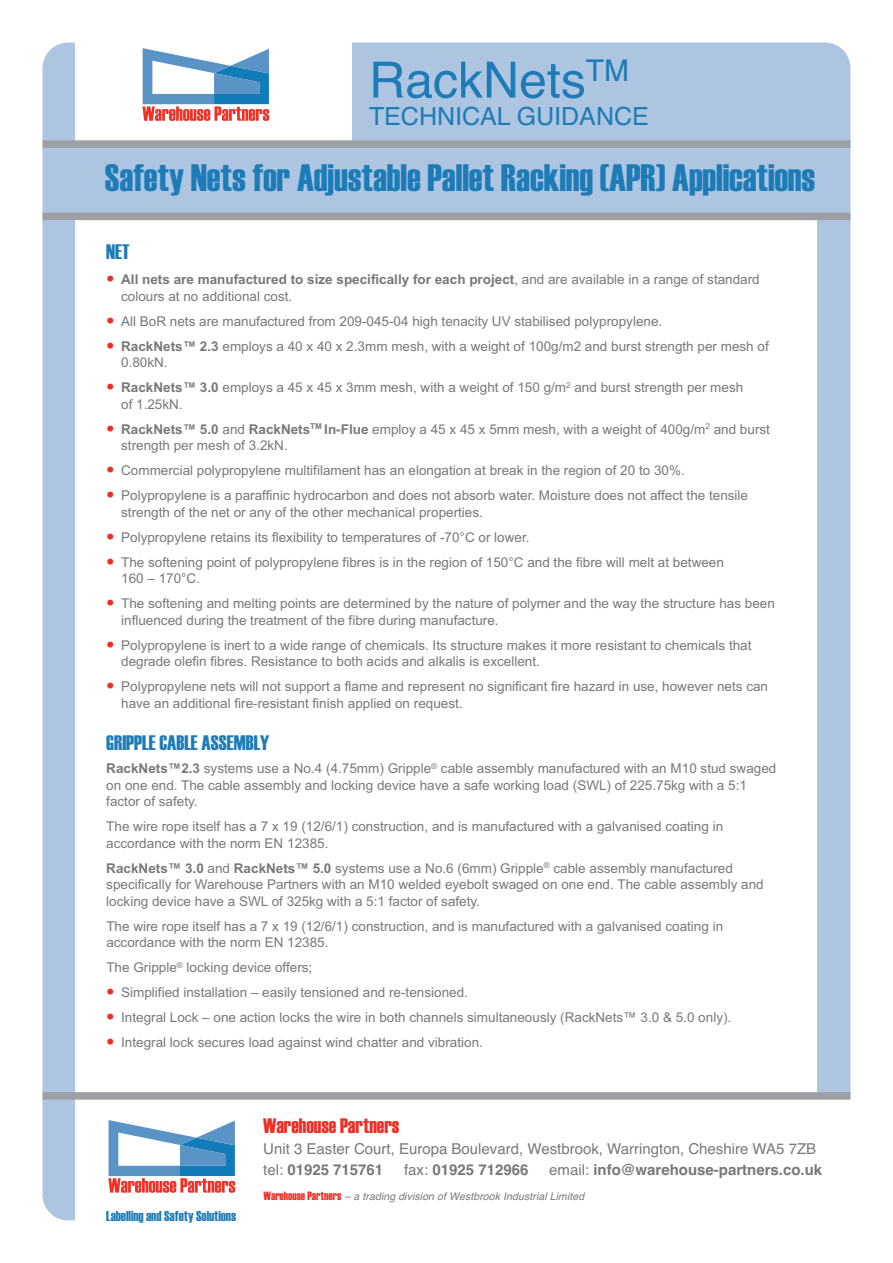
<style>
.page{position:relative;width:893px;height:1263px;background:#fff}
.page>*{position:absolute;margin:0;border:0;box-sizing:border-box;transform-origin:0 0}
.t1{font:49.95px "Helvetica";color:#1d7cb7}
.t2{font:38.25px "Haettenschweiler";color:#1d7cb7}
.t3{font:25.05px "Helvetica";color:#1d7cb7}
.t4{font:21px "Haettenschweiler";color:#1d7cb7}
.t5{font:21px "Haettenschweiler";color:#ee2e24}
.t6{font:15px/21px "Helvetica";color:#76787b}
.t7{font:700 15px "Helvetica";color:#76787b}
.t8{font:14.25px "Haettenschweiler";color:#1d7cb7}
.t9{font:13.5px/16.5px "Arial";color:#76787b}
.t10{font:italic 10.5px "Helvetica";letter-spacing:.01em;color:#76787b}
.s1{font-size:24px;color:#ee2e24}
.s2{font-weight:700}
.s3{font-weight:400}
.s4{font-family:"Haettenschweiler";font-style:normal;font-size:12px;color:#ee2e24}
</style>
<div class="page">
<div style="left:43px;top:43px;width:807px;height:1177px;background:#aec5e1;border-radius:26px"></div>
<div style="left:75px;top:33px;width:277px;height:109px;background:#fff"></div>
<div style="left:75px;top:216px;width:741px;height:1047px;background:#fff"></div>
<div style="left:628px;top:1098px;width:232px;height:123px;background:#fff"></div>
<div style="left:43px;top:1092px;width:807px;height:8px;background:#9d9fa2"></div>
<svg style="left:142px;top:48px;width:127px;height:73px"></svg>
<svg style="left:108px;top:1120px;width:127px;height:73px"></svg>
<div style="left:43px;top:140px;width:807px;height:8px;background:#9d9fa2"></div>
<div style="left:43px;top:213px;width:807px;height:7px;background:#9d9fa2"></div>
<h1 class="t1" style="left:369px;top:51px;width:262px">RackNets<sup>TM</sup></h1>
<h3 class="t3" style="left:369px;top:102px;width:281px">TECHNICAL GUIDANCE</h3>
<h2 class="t2" style="left:105px;top:156px;width:712px">Safety Nets for Adjustable Pallet Racking (APR) Applications</h2>
<h3 class="t4" style="left:106px;top:239px;width:25px">NET</h3>
<p class="t9" style="left:121px;top:271px;width:640px;text-indent:-15px"><span class="s1">•</span> <span class="s2">All nets are manufactured to size specifically for each project</span>, and are available in a range of standard colours at no additional cost.</p>
<p class="t9" style="left:106px;top:313px;width:557px"><span class="s1">•</span> All BoR nets are manufactured from 209-045-04 high tenacity UV stabilised polypropylene.</p>
<p class="t9" style="left:121px;top:338px;width:649px;text-indent:-15px"><span class="s1">•</span> <span class="s2">RackNets™ 2.3</span> employs a 40 x 40 x 2.3mm mesh, with a weight of 100g/m2 and burst strength per mesh of<br>0.80kN.</p>
<p class="t9" style="left:121px;top:379px;width:624px;text-indent:-15px"><span class="s1">•</span> <span class="s2">RackNets™ 3.0</span> employs a 45 x 45 x 3mm mesh, with a weight of 150 g/m<sup>2</sup> and burst strength per mesh of 1.25kN.</p>
<p class="t9" style="left:121px;top:421px;width:650px;text-indent:-15px"><span class="s1">•</span> <span class="s2">RackNets™ 5.0</span> and <span class="s2">RackNets</span><sup>TM</sup> <span class="s2">In-Flue</span> employ a 45 x 45 x 5mm mesh, with a weight of 400g/m<sup>2</sup> and burst strength per mesh of 3.2kN.</p>
<p class="t9" style="left:106px;top:462px;width:580px"><span class="s1">•</span> Commercial polypropylene multifilament has an elongation at break in the region of 20 to 30%.</p>
<p class="t9" style="left:121px;top:487px;width:628px;text-indent:-15px"><span class="s1">•</span> Polypropylene is a paraffinic hydrocarbon and does not absorb water. Moisture does not affect the tensile strength of the net or any of the other mechanical properties.</p>
<p class="t9" style="left:106px;top:529px;width:425px"><span class="s1">•</span> Polypropylene retains its flexibility to temperatures of -70°C or lower.</p>
<p class="t9" style="left:121px;top:554px;width:604px;text-indent:-15px"><span class="s1">•</span> The softening point of polypropylene fibres is in the region of 150°C and the fibre will melt at between<br>160 – 170°C.</p>
<p class="t9" style="left:121px;top:595px;width:655px;text-indent:-15px"><span class="s1">•</span> The softening and melting points are determined by the nature of polymer and the way the structure has been influenced during the treatment of the fibre during manufacture.</p>
<p class="t9" style="left:121px;top:637px;width:632px;text-indent:-15px"><span class="s1">•</span> Polypropylene is inert to a wide range of chemicals. Its structure makes it more resistant to chemicals that degrade olefin fibres. Resistance to both acids and alkalis is excellent.</p>
<p class="t9" style="left:121px;top:678px;width:648px;text-indent:-15px"><span class="s1">•</span> Polypropylene nets will not support a flame and represent no significant fire hazard in use, however nets can have an additional fire-resistant finish applied on request.</p>
<h3 class="t4" style="left:106px;top:731px;width:165px">GRIPPLE CABLE ASSEMBLY</h3>
<p class="t9" style="left:106px;top:760px;width:672px"><span class="s2">RackNets™2.3</span> systems use a No.4 (4.75mm) Gripple<sup>®</sup> cable assembly manufactured with an M10 stud swaged on one end. The cable assembly and locking device have a safe working load (SWL) of 225.75kg with a 5:1 factor of safety.</p>
<p class="t9" style="left:106px;top:818px;width:618px">The wire rope itself has a 7 x 19 (12/6/1) construction, and is manufactured with a galvanised coating in accordance with the norm EN 12385.</p>
<p class="t9" style="left:106px;top:860px;width:659px"><span class="s2">RackNets™ 3.0</span> and <span class="s2">RackNets™ 5.0</span> systems use a No.6 (6mm) Gripple<sup>®</sup> cable assembly manufactured specifically for Warehouse Partners with an M10 welded eyebolt swaged on one end. The cable assembly and locking device have a SWL of 325kg with a 5:1 factor of safety.</p>
<p class="t9" style="left:106px;top:918px;width:618px">The wire rope itself has a 7 x 19 (12/6/1) construction, and is manufactured with a galvanised coating in accordance with the norm EN 12385.</p>
<p class="t9" style="left:106px;top:959px;width:208px">The Gripple<sup>®</sup> locking device offers;</p>
<p class="t9" style="left:106px;top:984px;width:363px"><span class="s1">•</span> Simplified installation – easily tensioned and re-tensioned.</p>
<p class="t9" style="left:106px;top:1009px;width:626px"><span class="s1">•</span> Integral Lock – one action locks the wire in both channels simultaneously (RackNets™ 3.0 &amp; 5.0 only).</p>
<p class="t9" style="left:106px;top:1034px;width:378px"><span class="s1">•</span> Integral lock secures load against wind chatter and vibration.</p>
<h3 class="t5" style="left:263px;top:1113px;width:138px">Warehouse Partners</h3>
<p class="t6" style="left:263px;top:1138px;width:555px">Unit 3 Easter Court, Europa Boulevard, Westbrook, Warrington, Cheshire WA5 7ZB tel: <span class="s2">01925 715761</span></p>
<p class="t7" style="left:404px;top:1161px;width:126px"><span class="s3">fax:</span> 01925 712966</p>
<p class="t7" style="left:549px;top:1161px;width:275px"><span class="s3">email:</span> info@warehouse-partners.co.uk</p>
<p class="t8" style="left:106px;top:1208px;width:131px">Labelling and Safety Solutions</p>
<p class="t10" style="left:263px;top:1190px;width:322px"><span class="s4">Warehouse Partners</span> – a trading division of Westbrook Industrial Limited</p>
</div>
